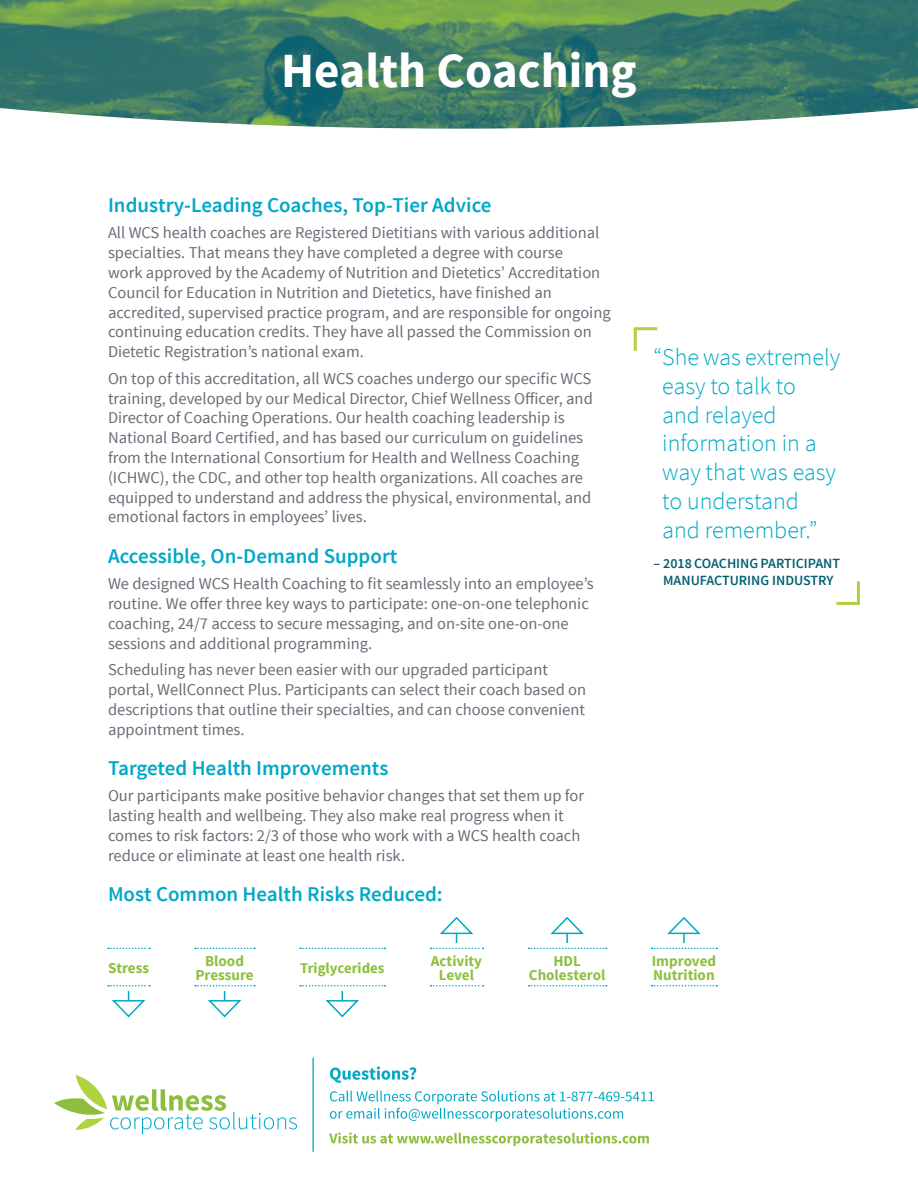
<style>
.page{position:relative;width:918px;height:1188px;background:#fff}
.page>*{position:absolute;margin:0;border:0;box-sizing:border-box;transform-origin:0 0}
.t1{font:700 49.05px "Source Sans Pro";color:#fff}
.t2{font:300 24px/28.8px "Source Sans Pro";color:#00a8c6}
.t3{font:600 21px "Source Sans Pro";color:#00a8c6}
.t4{font:16.5px/19.8px "Source Sans Pro";color:#666e77}
.t5{font:700 15px/14.2px "Source Sans Pro";color:#8ebf3f;text-align:center}
.t6{font:700 14.85px "Source Sans Pro";color:#8ebf3f}
.t7{font:600 14.1px/16.8px "Source Sans Pro";color:#055f70;text-align:center}
</style>
<div class="page">
<svg style="left:54px;top:1075px;width:243px;height:59px"></svg>
<hr style="left:312px;top:1058px;width:2px;height:94px;background:#00a8c6">
<svg style="left:329px;top:1133px;width:320px;height:13px"></svg>
<svg style="left:330px;top:1091px;width:324px;height:31px"></svg>
<svg style="left:330px;top:1067px;width:86px;height:16px"></svg>
<img style="left:0;top:0;width:918px;height:129px">
<hr style="left:634px;top:328px;width:3px;height:23px;background:#afd23f">
<hr style="left:634px;top:327px;width:23px;height:3px;background:#afd23f">
<hr style="left:857px;top:581px;width:3px;height:23px;background:#afd23f">
<hr style="left:836px;top:602px;width:24px;height:3px;background:#afd23f">
<svg style="left:108px;top:985px;width:42px;height:33px"></svg>
<svg style="left:108px;top:948px;width:42px;height:1px"></svg>
<svg style="left:195px;top:985px;width:60px;height:33px"></svg>
<svg style="left:195px;top:948px;width:60px;height:1px"></svg>
<svg style="left:300px;top:985px;width:86px;height:33px"></svg>
<svg style="left:300px;top:948px;width:86px;height:1px"></svg>
<svg style="left:430px;top:985px;width:54px;height:2px"></svg>
<svg style="left:430px;top:916px;width:54px;height:33px"></svg>
<svg style="left:529px;top:985px;width:78px;height:2px"></svg>
<svg style="left:529px;top:916px;width:78px;height:33px"></svg>
<svg style="left:652px;top:985px;width:65px;height:2px"></svg>
<svg style="left:652px;top:916px;width:65px;height:33px"></svg>
<h1 class="t1" style="left:281px;top:39px;width:357px">Health Coaching</h1>
<p class="t3" style="left:108px;top:192px;width:385px">Industry-Leading Coaches, Top-Tier Advice</p>
<p class="t4" style="left:108px;top:223px;width:504px">All WCS health coaches are Registered Dietitians with various additional specialties. That means they have completed a degree with course<br>work approved by the Academy of Nutrition and Dietetics’ Accreditation Council for Education in Nutrition and Dietetics, have finished an accredited, supervised practice program, and are responsible for ongoing continuing education credits. They have all passed the Commission on Dietetic Registration’s national exam.</p>
<p class="t4" style="left:108px;top:369px;width:486px">On top of this accreditation, all WCS coaches undergo our specific WCS training, developed by our Medical Director, Chief Wellness Officer, and Director of Coaching Operations. Our health coaching leadership is National Board Certified, and has based our curriculum on guidelines from the International Consortium for Health and Wellness Coaching (ICHWC), the CDC, and other top health organizations. All coaches are equipped to understand and address the physical, environmental, and emotional factors in employees’ lives.</p>
<p class="t3" style="left:108px;top:542px;width:291px">Accessible, On-Demand Support</p>
<p class="t4" style="left:108px;top:574px;width:487px">We designed WCS Health Coaching to fit seamlessly into an employee’s routine. We offer three key ways to participate: one-on-one telephonic coaching, 24/7 access to secure messaging, and on-site one-on-one sessions and additional programming.</p>
<p class="t4" style="left:108px;top:660px;width:480px">Scheduling has never been easier with our upgraded participant portal, WellConnect Plus. Participants can select their coach based on descriptions that outline their specialties, and can choose convenient appointment times.</p>
<p class="t3" style="left:108px;top:755px;width:282px">Targeted Health Improvements</p>
<p class="t4" style="left:108px;top:786px;width:478px">Our participants make positive behavior changes that set them up for lasting health and wellbeing. They also make real progress when it comes to risk factors: 2/3 of those who work with a WCS health coach reduce or eliminate at least one health risk.</p>
<p class="t3" style="left:108px;top:881px;width:336px">Most Common Health Risks Reduced:</p>
<h2 class="t2" style="left:662px;top:343px;width:179px;text-indent:-9px">“She was extremely easy to talk to<br>and relayed information in a way that was easy to understand and remember.”</h2>
<p class="t7" style="left:654px;top:556px;width:188px">– 2018 COACHING PARTICIPANT<br>MANUFACTURING INDUSTRY</p>
<p class="t5" style="left:108px;top:961px;width:43px">Stress</p>
<p class="t5" style="left:431px;top:954px;width:53px">Activity<br>Level</p>
<p class="t5" style="left:529px;top:954px;width:78px">HDL<br>Cholesterol</p>
<p class="t5" style="left:652px;top:954px;width:66px;text-align:left">Improved<br>Nutrition</p>
<p class="t5" style="left:195px;top:954px;width:60px">Blood<br>Pressure</p>
<p class="t6" style="left:300px;top:958px;width:86px">Triglycerides</p>
</div>
